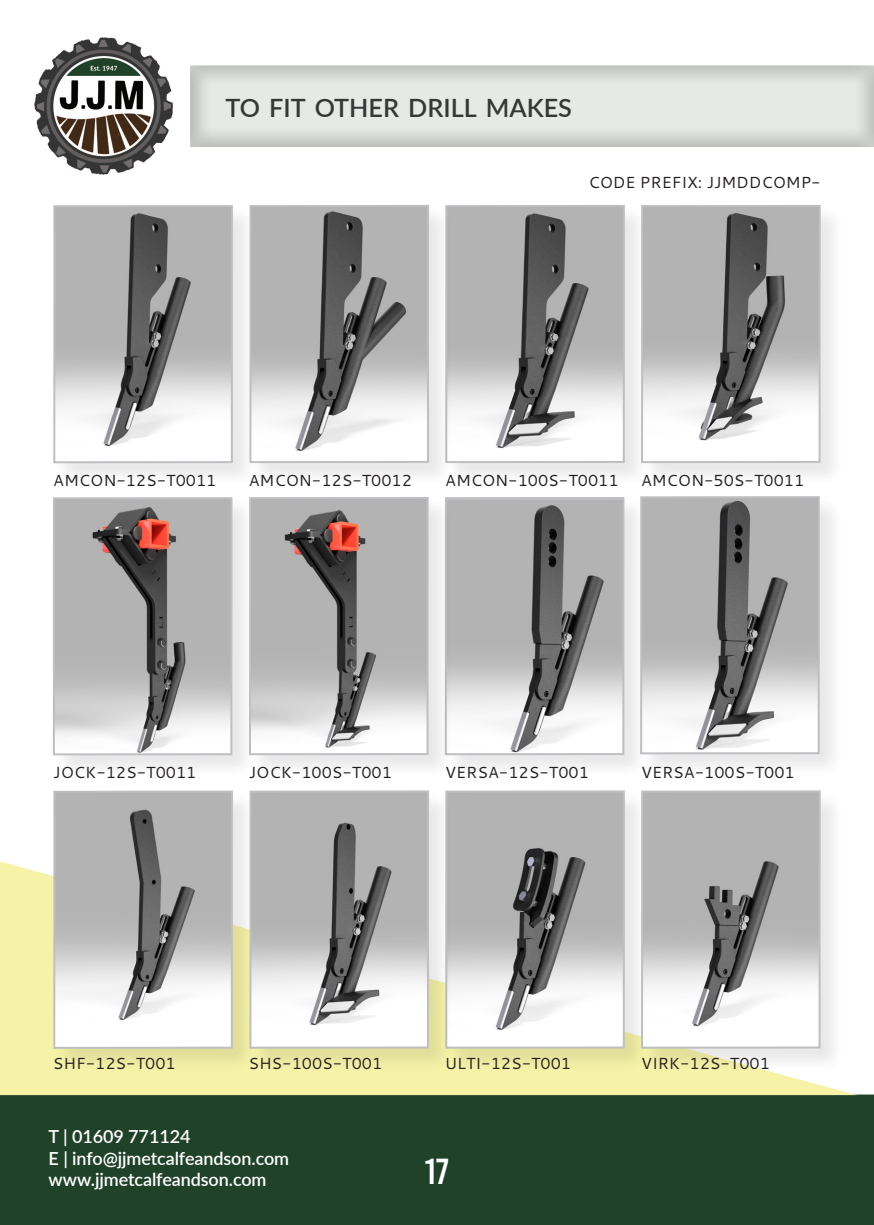
<style>
.page{position:relative;width:874px;height:1225px;background:#fff}
.page>*{position:absolute;margin:0;border:0;box-sizing:border-box;transform-origin:0 0}
.t1{font:36px "Bebas";color:#fff}
.t2{font:600 25.2px "Lato";color:#363737}
.t3{font:600 18px "Lato";letter-spacing:-.005em;color:#fff}
.t4{font:16px "Cantarell";color:#231f20}
</style>
<div class="page">
<div style="left:187px;top:64px;width:686px;height:86px;background:#231f20;opacity:.75"></div>
<img style="left:34px;top:37px;width:139px;height:138px">
<div style="left:1px;top:1095px;width:871px;height:129px;background:#204228"></div>
<div style="left:0;top:1094px;width:873px;height:131px;border:2px solid #204228"></div>
<svg style="left:0;top:861px;width:856px;height:234px;background:#f7f4b2"></svg>
<div style="left:53px;top:205px;width:204px;height:282px;background:#231f20;opacity:.1"></div>
<div style="left:54px;top:206px;width:178px;height:256px;background:#fff"></div>
<img style="left:56px;top:208px;width:174px;height:239px">
<div style="left:53px;top:205px;width:180px;height:258px;border:2px solid #bebfc2"></div>
<div style="left:445px;top:205px;width:204px;height:282px;background:#231f20;opacity:.1"></div>
<div style="left:446px;top:206px;width:177px;height:256px;background:#fff"></div>
<img style="left:453px;top:208px;width:168px;height:241px">
<div style="left:445px;top:205px;width:179px;height:258px;border:2px solid #bebfc2"></div>
<div style="left:249px;top:205px;width:204px;height:282px;background:#231f20;opacity:.1"></div>
<img style="left:252px;top:208px;width:174px;height:247px">
<div style="left:249px;top:205px;width:180px;height:258px;border:2px solid #bebfc2"></div>
<div style="left:640px;top:205px;width:204px;height:282px;background:#f3f3f3"></div>
<div style="left:641px;top:206px;width:178px;height:256px;background:#fff"></div>
<img style="left:643px;top:208px;width:174px;height:233px">
<div style="left:640px;top:205px;width:180px;height:258px;border:2px solid #bebfc2"></div>
<div style="left:53px;top:790px;width:204px;height:283px;background:#231f20;opacity:.1"></div>
<div style="left:54px;top:791px;width:178px;height:256px;background:#fff"></div>
<img style="left:56px;top:793px;width:174px;height:227px">
<div style="left:53px;top:790px;width:180px;height:258px;border:2px solid #bebfc2"></div>
<div style="left:445px;top:790px;width:204px;height:282px;background:#231f20;opacity:.1"></div>
<div style="left:446px;top:791px;width:177px;height:256px;background:#fff"></div>
<img style="left:453px;top:793px;width:168px;height:237px">
<div style="left:445px;top:790px;width:179px;height:258px;border:2px solid #bebfc2"></div>
<div style="left:249px;top:790px;width:204px;height:282px;background:#231f20;opacity:.1"></div>
<div style="left:250px;top:791px;width:178px;height:256px;background:#fff"></div>
<img style="left:252px;top:793px;width:174px;height:233px">
<div style="left:249px;top:790px;width:180px;height:258px;border:2px solid #bebfc2"></div>
<div style="left:640px;top:790px;width:204px;height:282px;background:#231f20;opacity:.1"></div>
<div style="left:641px;top:791px;width:178px;height:256px;background:#fff"></div>
<img style="left:643px;top:793px;width:174px;height:234px">
<div style="left:640px;top:790px;width:180px;height:258px;border:2px solid #bebfc2"></div>
<div style="left:53px;top:497px;width:204px;height:282px;background:#231f20;opacity:.1"></div>
<img style="left:56px;top:500px;width:173px;height:252px">
<div style="left:53px;top:497px;width:179px;height:258px;border:2px solid #bebfc2"></div>
<div style="left:444px;top:497px;width:204px;height:282px;background:#231f20;opacity:.1"></div>
<img style="left:453px;top:500px;width:168px;height:252px">
<div style="left:444px;top:497px;width:180px;height:258px;border:2px solid #bebfc2"></div>
<div style="left:249px;top:497px;width:204px;height:282px;background:#231f20;opacity:.1"></div>
<img style="left:252px;top:500px;width:173px;height:252px">
<div style="left:249px;top:497px;width:179px;height:258px;border:2px solid #bebfc2"></div>
<div style="left:640px;top:496px;width:203px;height:282px;background:#231f20;opacity:.1"></div>
<img style="left:642px;top:499px;width:174px;height:252px">
<div style="left:639px;top:496px;width:180px;height:258px;border:2px solid #bebfc2"></div>
<p class="t2" style="left:225px;top:89px;width:347px">TO FIT OTHER DRILL MAKES</p>
<p class="t4" style="left:588px;top:171px;width:233px">CODE PREFIX: JJMDDCOMP-</p>
<p class="t4" style="left:53px;top:469px;width:164px">AMCON-12S-T0011</p>
<p class="t4" style="left:249px;top:469px;width:164px">AMCON-12S-T0012</p>
<p class="t4" style="left:445px;top:469px;width:175px">AMCON-100S-T0011</p>
<p class="t4" style="left:640px;top:469px;width:164px">AMCON-50S-T0011</p>
<p class="t4" style="left:53px;top:761px;width:144px">JOCK-12S-T0011</p>
<p class="t4" style="left:249px;top:761px;width:144px">JOCK-100S-T001</p>
<p class="t4" style="left:445px;top:761px;width:145px">VERSA-12S-T001</p>
<p class="t4" style="left:640px;top:761px;width:155px">VERSA-100S-T001</p>
<p class="t4" style="left:53px;top:1052px;width:124px">SHF-12S-T001</p>
<p class="t4" style="left:248px;top:1052px;width:135px">SHS-100S-T001</p>
<p class="t4" style="left:444px;top:1052px;width:128px">ULTI-12S-T001</p>
<p class="t4" style="left:640px;top:1052px;width:130px">VIRK-12S-T001</p>
<p class="t3" style="left:49px;top:1123px;width:143px">T | 01609 771124</p>
<p class="t3" style="left:49px;top:1145px;width:242px">E | info@jjmetcalfeandson.com</p>
<p class="t3" style="left:49px;top:1166px;width:219px">www.jjmetcalfeandson.com</p>
<p class="t1" style="left:424px;top:1153px;width:26px">17</p>
</div>
